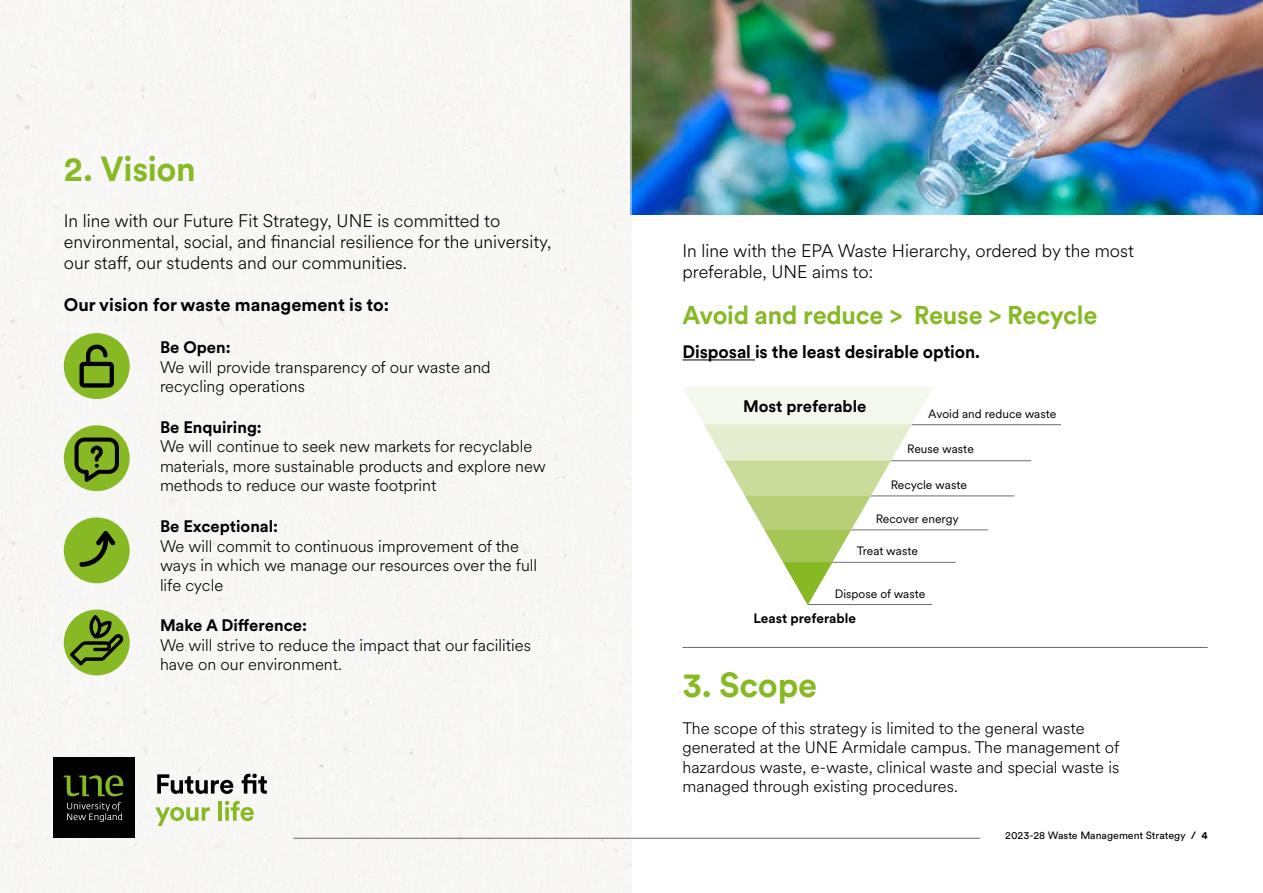
<style>
.page{position:relative;width:1263px;height:893px;background:#fff}
.page>*{position:absolute;margin:0;border:0;box-sizing:border-box;transform-origin:0 0}
.t1{font:700 34.5px "Circular XX";letter-spacing:-.01em;color:#87b925}
.t2{font:700 25.5px "Circular XX";letter-spacing:-.01em;color:#87b925}
.t3{font:300 18px/21px "Circular XX";color:#000}
.t4{font:700 18px "Circular XX";color:#000}
.t5{font:700 17.85px "Circular XX";letter-spacing:-.005em;color:#000}
.t6{font:300 16.5px/19.5px "Circular XX";color:#000}
.t7{font:700 16.5px "Circular XX";color:#000}
.t8{font:700 13.5px "Circular XX";color:#000}
.t9{font:12px "Circular XX";color:#000}
.t10{font:10.5px "Circular XX";color:#000}
.s1{font-weight:700}
</style>
<div class="page">
<img style="left:631px;top:0;width:632px;height:215px">
<div style="left:0;top:0;width:631px;height:893px;background:#f8f7f5"></div>
<hr style="left:293px;top:838px;width:687px;height:1px;background:#6c6768">
<hr style="left:682px;top:647px;width:526px;height:1px;background:#6c6768">
<div style="left:53px;top:757px;width:81px;height:81px;background:#000"></div>
<svg style="left:64px;top:775px;width:59px;height:21px"></svg>
<svg style="left:67px;top:802px;width:55px;height:20px"></svg>
<svg style="left:157px;top:774px;width:76px;height:20px"></svg>
<svg style="left:242px;top:774px;width:25px;height:20px"></svg>
<svg style="left:155px;top:807px;width:55px;height:19px"></svg>
<hr style="left:219px;top:801px;width:3px;height:20px;background:#87b925">
<svg style="left:225px;top:801px;width:29px;height:20px"></svg>
<div style="left:64px;top:333px;width:66px;height:66px;background:#87b925;border-radius:50%"></div>
<div style="left:64px;top:425px;width:66px;height:66px;background:#87b925;border-radius:50%"></div>
<div style="left:64px;top:517px;width:66px;height:66px;background:#87b925;border-radius:50%"></div>
<div style="left:64px;top:610px;width:66px;height:65px;background:#87b925;border-radius:50%"></div>
<hr style="left:682px;top:359px;width:73px;height:1px;background:#000">
<hr style="left:814px;top:424px;width:247px;height:1px;background:#6d6d6c">
<hr style="left:814px;top:460px;width:217px;height:1px;background:#6d6d6c">
<hr style="left:798px;top:496px;width:216px;height:1px;background:#6d6d6c">
<hr style="left:814px;top:530px;width:174px;height:1px;background:#6d6d6c">
<hr style="left:814px;top:562px;width:141px;height:1px;background:#6d6d6c">
<svg style="left:683px;top:387px;width:250px;height:218px;fill:#f5f8ed"></svg>
<svg style="left:704px;top:424px;width:208px;height:181px"></svg>
<svg style="left:75px;top:438px;width:44px;height:44px"></svg>
<svg style="left:79px;top:531px;width:37px;height:36px"></svg>
<svg style="left:80px;top:345px;width:34px;height:43px"></svg>
<svg style="left:70px;top:614px;width:53px;height:52px"></svg>
<h1 class="t1" style="left:64px;top:145px;width:134px">2. Vision</h1>
<p class="t3" style="left:64px;top:209px;width:489px">In line with our Future Fit Strategy, UNE is committed to environmental, social, and financial resilience for the university, our staff, our students and our communities.</p>
<p class="t4" style="left:64px;top:292px;width:327px">Our vision for waste management is to:</p>
<p class="t7" style="left:160px;top:336px;width:72px">Be Open:</p>
<p class="t6" style="left:160px;top:356px;width:332px">We will provide transparency of our waste and recycling operations</p>
<p class="t7" style="left:160px;top:416px;width:103px">Be Enquiring:</p>
<p class="t6" style="left:160px;top:436px;width:387px">We will continue to seek new markets for recyclable materials, more sustainable products and explore new methods to reduce our waste footprint</p>
<p class="t7" style="left:160px;top:515px;width:120px">Be Exceptional:</p>
<p class="t6" style="left:160px;top:535px;width:379px">We will commit to continuous improvement of the ways in which we manage our resources over the full life cycle</p>
<p class="t7" style="left:160px;top:614px;width:149px">Make A Difference:</p>
<p class="t6" style="left:160px;top:635px;width:372px">We will strive to reduce the impact that our facilities have on our environment.</p>
<p class="t3" style="left:682px;top:239px;width:453px">In line with the EPA Waste Hierarchy, ordered by the most preferable, UNE aims to:</p>
<h2 class="t2" style="left:682px;top:298px;width:416px">Avoid and reduce &gt; Reuse &gt; Recycle</h2>
<p class="t5" style="left:682px;top:340px;width:299px">Disposal is the least desirable option.</p>
<p class="t7" style="left:743px;top:395px;width:125px">Most preferable</p>
<p class="t9" style="left:928px;top:405px;width:130px">Avoid and reduce waste</p>
<p class="t9" style="left:907px;top:441px;width:68px">Reuse waste</p>
<p class="t9" style="left:891px;top:477px;width:78px">Recycle waste</p>
<p class="t9" style="left:876px;top:511px;width:84px">Recover energy</p>
<p class="t9" style="left:857px;top:543px;width:63px">Treat waste</p>
<p class="t9" style="left:835px;top:585px;width:92px">Dispose of waste</p>
<p class="t8" style="left:753px;top:608px;width:104px">Least preferable</p>
<h1 class="t1" style="left:682px;top:661px;width:136px">3. Scope</h1>
<p class="t6" style="left:682px;top:717px;width:438px">The scope of this strategy is limited to the general waste generated at the UNE Armidale campus. The management of hazardous waste, e-waste, clinical waste and special waste is managed through existing procedures.</p>
<p class="t10" style="left:1005px;top:828px;width:204px">2023-28 Waste Management Strategy <span class="s1">/ 4</span></p>
</div>
